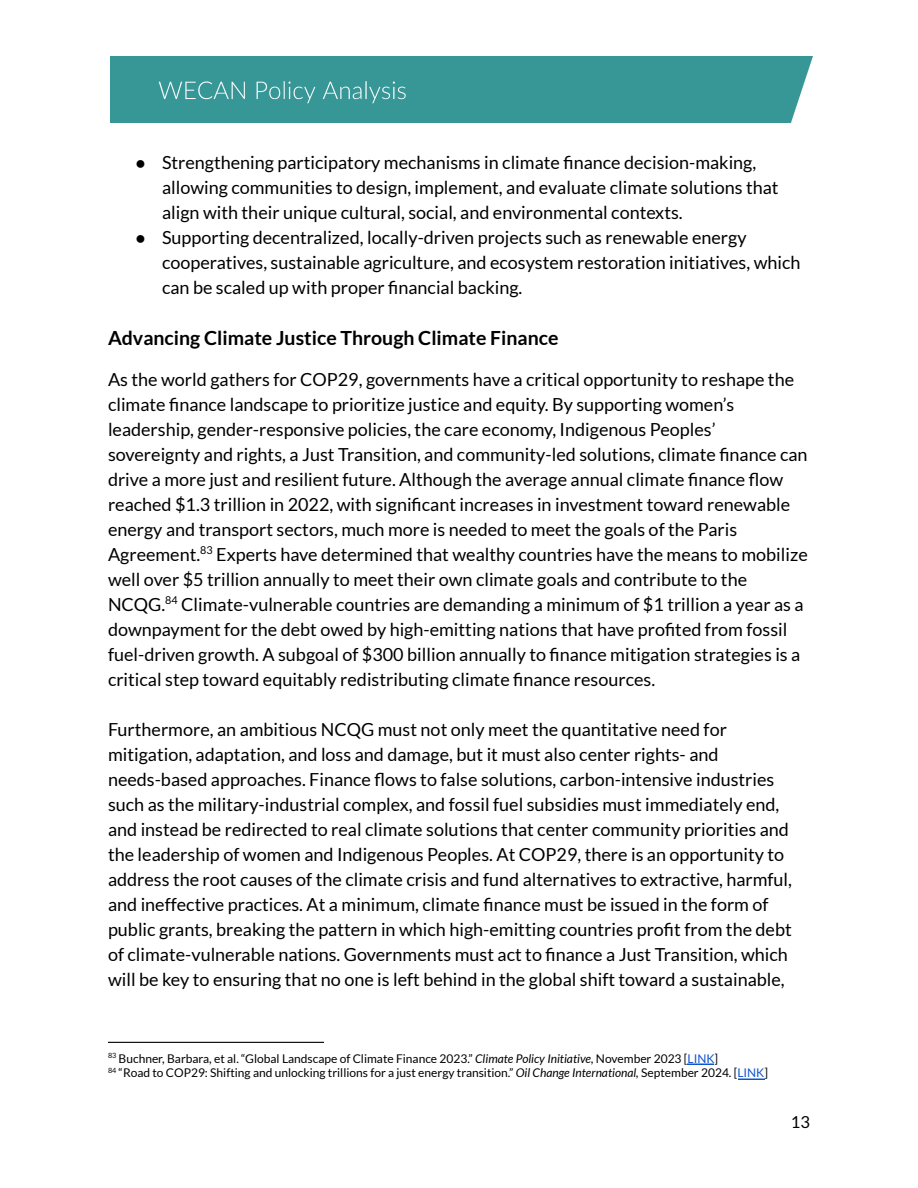
<style>
.page{position:relative;width:918px;height:1188px;background:#fff}
.page>*{position:absolute;margin:0;border:0;box-sizing:border-box;transform-origin:0 0}
.t1{font:700 19.5px "Lato";color:#000}
.t2{font:18px/25px "Lato";color:#000}
.t3{font:16.5px "Lato";color:#000}
.t4{font:12px "Lato";color:#000}
.s1{font-family:"Arial"}
.s2{font-style:italic}
.s3{color:#15c}
</style>
<div class="page">
<hr style="left:108px;top:1042px;width:216px;height:1px;background:#000">
<svg style="left:738px;top:1079px;width:27px;height:1px"></svg>
<svg style="left:687px;top:1064px;width:27px;height:1px"></svg>
<div style="left:110px;top:56px;width:702px;height:67px;background:#379696"></div>
<p class="t2" style="left:162px;top:149px;width:618px;text-indent:-27px"><span class="s1">●</span> Strengthening participatory mechanisms in climate fi nance decision-making, allowing communities to design, implement, and evaluate climate solutions that align with their unique cultural, social, and environmental contexts.</p>
<p class="t2" style="left:162px;top:224px;width:640px;text-indent:-27px"><span class="s1">●</span> Supporting decentralized, locally-driven projects such as renewable energy cooperatives, sustainable agriculture, and ecosystem restoration initiatives, which can be scaled up with proper fi nancial backing.</p>
<p class="t1" style="left:108px;top:326px;width:452px">Advancing Climate Justice Through Climate Finance</p>
<p class="t2" style="left:108px;top:366px;width:701px">As the world gathers for COP29, governments have a critical opportunity to reshape the climate fi nance landscape to prioritize justice and equity. By supporting women’s leadership, gender-responsive policies, the care economy, Indigenous Peoples’ sovereignty and rights, a Just Transition, and community-led solutions, climate fi nance can drive a more just and resilient future. Although the average annual climate fi nance flow reached $1.3 trillion in 2022, with significant increases in investment toward renewable energy and transport sectors, much more is needed to meet the goals of the Paris Agreement.<sup>83</sup> Experts have determined that wealthy countries have the means to mobilize well over $5 trillion annually to meet their own climate goals and contribute to the NCQG.<sup>84</sup> Climate-vulnerable countries are demanding a minimum of $1 trillion a year as a downpayment for the debt owed by high-emitting nations that have profited from fossil fuel-driven growth. A subgoal of $300 billion annually to fi nance mitigation strategies is a critical step toward equitably redistributing climate fi nance resources.</p>
<p class="t2" style="left:108px;top:717px;width:686px">Furthermore, an ambitious NCQG must not only meet the quantitative need for mitigation, adaptation, and loss and damage, but it must also center rights- and needs-based approaches. Finance flows to false solutions, carbon-intensive industries such as the military-industrial complex, and fossil fuel subsidies must immediately end, and instead be redirected to real climate solutions that center community priorities and the leadership of women and Indigenous Peoples. At COP29, there is an opportunity to address the root causes of the climate crisis and fund alternatives to extractive, harmful, and ineffective practices. At a minimum, climate fi nance must be issued in the form of public grants, breaking the pattern in which high-emitting countries profit from the debt of climate-vulnerable nations. Governments must act to fi nance a Just Transition, which will be key to ensuring that no one is left behind in the global shift toward a sustainable,</p>
<p class="t4" style="left:108px;top:1051px;width:612px"><sup>83</sup> Buchner, Barbara, et al. “Global Landscape of Climate Finance 2023.” <span class="s2">Climate Policy Initiative,</span> November 2023 [<span class="s3">LINK</span>]</p>
<p class="t4" style="left:108px;top:1066px;width:662px"><sup>84</sup> “Road to COP29: Shifting and unlocking trillions for a just energy transition.” <span class="s2">Oil Change International,</span> September 2024. [<span class="s3">LINK</span>]</p>
<p class="t3" style="left:791px;top:1111px;width:21px">13</p>
</div>
